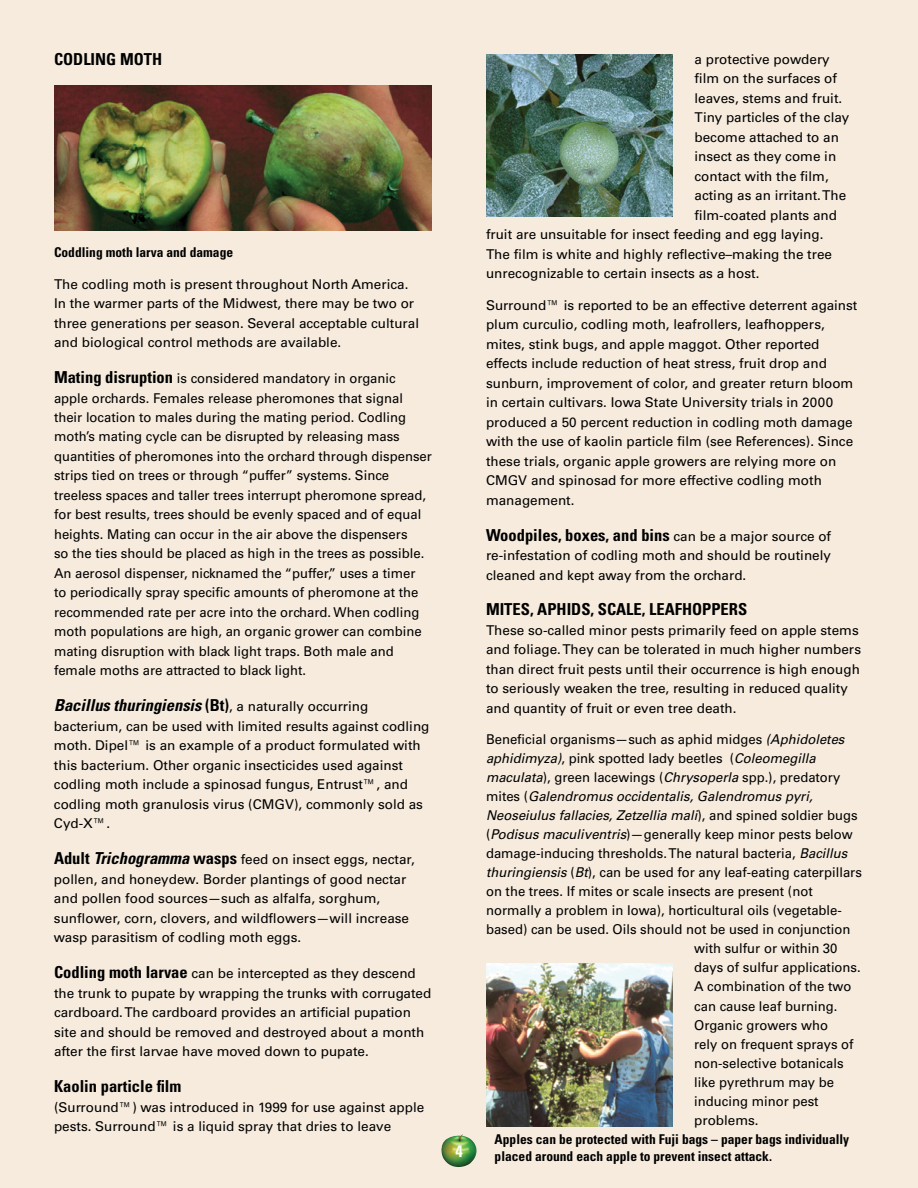
<style>
.page{position:relative;width:918px;height:1188px;background:#f6ebdd}
.page>*{position:absolute;margin:0;border:0;box-sizing:border-box;transform-origin:0 0}
.Subhead2{font:700 condensed 16.5px "Univers LT Std";color:#000}
.t1{font:italic 700 condensed 16.5px "Univers LT Std";color:#000}
.t2{font:700 condensed 16.5px "Univers LT Std";color:#fff}
.t3{font:13.5px/19.5px "Univers LT Std";color:#000}
.t4{font:700 condensed 13.5px/16.5px "Univers LT Std";color:#000}
.t5{font:italic 13.5px "Univers LT Std";color:#000}
.s1{font-weight:700;font-stretch:condensed;font-size:16.5px}
.s2{font-style:normal}
.s3{font-weight:400;font-style:normal;font-stretch:normal;font-size:13.5px}
.s4{font-weight:700;font-style:italic;font-stretch:condensed;font-size:16.5px}
.s5{font-weight:400;font-stretch:normal;font-size:13.5px}
.s6{font-style:italic}
</style>
<div class="page">
<img style="left:441px;top:1134px;width:36px;height:33px">
<img style="left:54px;top:86px;width:378px;height:145px">
<img style="left:486px;top:964px;width:187px;height:162px">
<img style="left:486px;top:54px;width:187px;height:163px">
<h3 class="Subhead2" style="left:54px;top:49px;width:110px">CODLING MOTH</h3>
<p class="t4" style="left:54px;top:244px;width:181px">Coddling moth larva and damage</p>
<p class="t3" style="left:54px;top:274px;width:367px">The codling moth is present throughout North America.<br>In the warmer parts of the Midwest, there may be two or three generations per season. Several acceptable cultural and biological control methods are available.</p>
<p class="t3" style="left:54px;top:369px;width:380px"><span class="s1">Mating disruption</span> is considered mandatory in organic apple orchards. Females release pheromones that signal their location to males during the mating period. Codling moth’s mating cycle can be disrupted by releasing mass quantities of pheromones into the orchard through dispenser strips tied on trees or through “puffer” systems. Since treeless spaces and taller trees interrupt pheromone spread, for best results, trees should be evenly spaced and of equal heights. Mating can occur in the air above the dispensers<br>so the ties should be placed as high in the trees as possible.<br>An aerosol dispenser, nicknamed the “puffer,” uses a timer<br>to periodically spray specific amounts of pheromone at the recommended rate per acre into the orchard. When codling moth populations are high, an organic grower can combine mating disruption with black light traps. Both male and female moths are attracted to black light.</p>
<p class="t1" style="left:54px;top:695px;width:316px">Bacillus thuringiensis <span class="s2">(Bt)</span><span class="s3">, a naturally occurring</span></p>
<p class="t3" style="left:54px;top:716px;width:377px">bacterium, can be used with limited results against codling moth. Dipel™ is an example of a product formulated with this bacterium. Other organic insecticides used against codling moth include a spinosad fungus, Entrust™, and codling moth granulosis virus (CMGV), commonly sold as Cyd-X™.</p>
<p class="t3" style="left:54px;top:850px;width:362px"><span class="s1">Adult</span> <span class="s4">Trichogramma</span> <span class="s1">wasps</span> feed on insect eggs, nectar, pollen, and honeydew. Border plantings of good nectar and pollen food sources—such as alfalfa, sorghum, sunflower, corn, clovers, and wildflowers—will increase wasp parasitism of codling moth eggs.</p>
<p class="t3" style="left:54px;top:964px;width:379px"><span class="s1">Codling moth larvae</span> can be intercepted as they descend the trunk to pupate by wrapping the trunks with corrugated cardboard. The cardboard provides an artificial pupation site and should be removed and destroyed about a month after the first larvae have moved down to pupate.</p>
<h3 class="Subhead2" style="left:54px;top:1076px;width:129px">Kaolin particle film</h3>
<p class="t3" style="left:54px;top:1097px;width:372px">(Surround™) was introduced in 1999 for use against apple pests. Surround™ is a liquid spray that dries to leave</p>
<p class="t2" style="left:455px;top:1141px;width:9px">4</p>
<p class="t3" style="left:695px;top:49px;width:137px">a protective powdery</p>
<p class="t3" style="left:695px;top:69px;width:144px">film on the surfaces of</p>
<p class="t3" style="left:695px;top:88px;width:149px">leaves, stems and fruit.</p>
<p class="t3" style="left:695px;top:108px;width:156px">Tiny particles of the clay</p>
<p class="t3" style="left:695px;top:127px;width:146px">become attached to an</p>
<p class="t3" style="left:695px;top:147px;width:143px">insect as they come in</p>
<p class="t3" style="left:695px;top:166px;width:136px">contact with the film,</p>
<p class="t3" style="left:695px;top:186px;width:153px">acting as an irritant. The</p>
<p class="t3" style="left:695px;top:205px;width:144px">film-coated plants and</p>
<p class="t3" style="left:486px;top:225px;width:339px">fruit are unsuitable for insect feeding and egg laying.</p>
<p class="t3" style="left:486px;top:244px;width:348px">The film is white and highly reflective–making the tree</p>
<p class="t3" style="left:486px;top:264px;width:275px">unrecognizable to certain insects as a host.</p>
<p class="t3" style="left:486px;top:295px;width:373px">Surround™ is reported to be an effective deterrent against plum curculio, codling moth, leafrollers, leafhoppers, mites, stink bugs, and apple maggot. Other reported effects include reduction of heat stress, fruit drop and sunburn, improvement of color, and greater return bloom in certain cultivars. Iowa State University trials in 2000 produced a 50 percent reduction in codling moth damage with the use of kaolin particle film (see References). Since these trials, organic apple growers are relying more on CMGV and spinosad for more effective codling moth management.</p>
<p class="Subhead2" style="left:486px;top:525px;width:347px">Woodpiles, boxes, and bins <span class="s5">can be a major source of</span></p>
<p class="t3" style="left:486px;top:546px;width:347px">re-infestation of codling moth and should be routinely cleaned and kept away from the orchard.</p>
<h3 class="Subhead2" style="left:486px;top:599px;width:263px">MITES, APHIDS, SCALE, LEAFHOPPERS</h3>
<p class="t3" style="left:486px;top:620px;width:377px">These so-called minor pests primarily feed on apple stems and foliage. They can be tolerated in much higher numbers than direct fruit pests until their occurrence is high enough to seriously weaken the tree, resulting in reduced quality and quantity of fruit or even tree death.</p>
<p class="t3" style="left:486px;top:729px;width:360px">Beneficial organisms—such as aphid midges <span class="s6">(Aphidoletes</span></p>
<p class="t3" style="left:486px;top:748px;width:331px"><span class="s6">aphidimyza)</span>, pink spotted lady beetles (<span class="s6">Coleomegilla</span></p>
<p class="t3" style="left:486px;top:767px;width:356px"><span class="s6">maculata</span>), green lacewings (<span class="s6">Chrysoperla</span> spp.), predatory</p>
<p class="t5" style="left:486px;top:788px;width:328px"><span class="s2">mites (</span>Galendromus occidentalis, Galendromus pyri,</p>
<p class="t5" style="left:486px;top:807px;width:373px">Neoseiulus fallacies, Zetzellia mali<span class="s2">), and spined soldier bugs</span></p>
<p class="t3" style="left:486px;top:825px;width:368px">(<span class="s6">Podisus maculiventris</span>)—generally keep minor pests below</p>
<p class="t3" style="left:486px;top:844px;width:363px">damage-inducing thresholds. The natural bacteria, <span class="s6">Bacillus</span></p>
<p class="t3" style="left:486px;top:863px;width:378px"><span class="s6">thuringiensis</span> (<span class="s6">Bt</span>), can be used for any leaf-eating caterpillars</p>
<p class="t3" style="left:486px;top:882px;width:328px">on the trees. If mites or scale insects are present (not</p>
<p class="t3" style="left:486px;top:901px;width:357px">normally a problem in Iowa), horticultural oils (vegetable-</p>
<p class="t3" style="left:486px;top:920px;width:366px">based) can be used. Oils should not be used in conjunction</p>
<p class="t3" style="left:694px;top:939px;width:145px">with sulfur or within 30</p>
<p class="t3" style="left:694px;top:958px;width:168px">days of sulfur applications.</p>
<p class="t3" style="left:694px;top:977px;width:159px">A combination of the two</p>
<p class="t3" style="left:694px;top:996px;width:145px">can cause leaf burning.</p>
<p class="t3" style="left:694px;top:1015px;width:135px">Organic growers who</p>
<p class="t3" style="left:694px;top:1034px;width:161px">rely on frequent sprays of</p>
<p class="t3" style="left:694px;top:1053px;width:151px">non-selective botanicals</p>
<p class="t3" style="left:694px;top:1072px;width:141px">like pyrethrum may be</p>
<p class="t3" style="left:694px;top:1091px;width:126px">inducing minor pest</p>
<p class="t3" style="left:694px;top:1111px;width:66px">problems.</p>
<p class="t4" style="left:495px;top:1131px;width:356px">Apples can be protected with Fuji bags – paper bags individually placed around each apple to prevent insect attack.</p>
</div>
